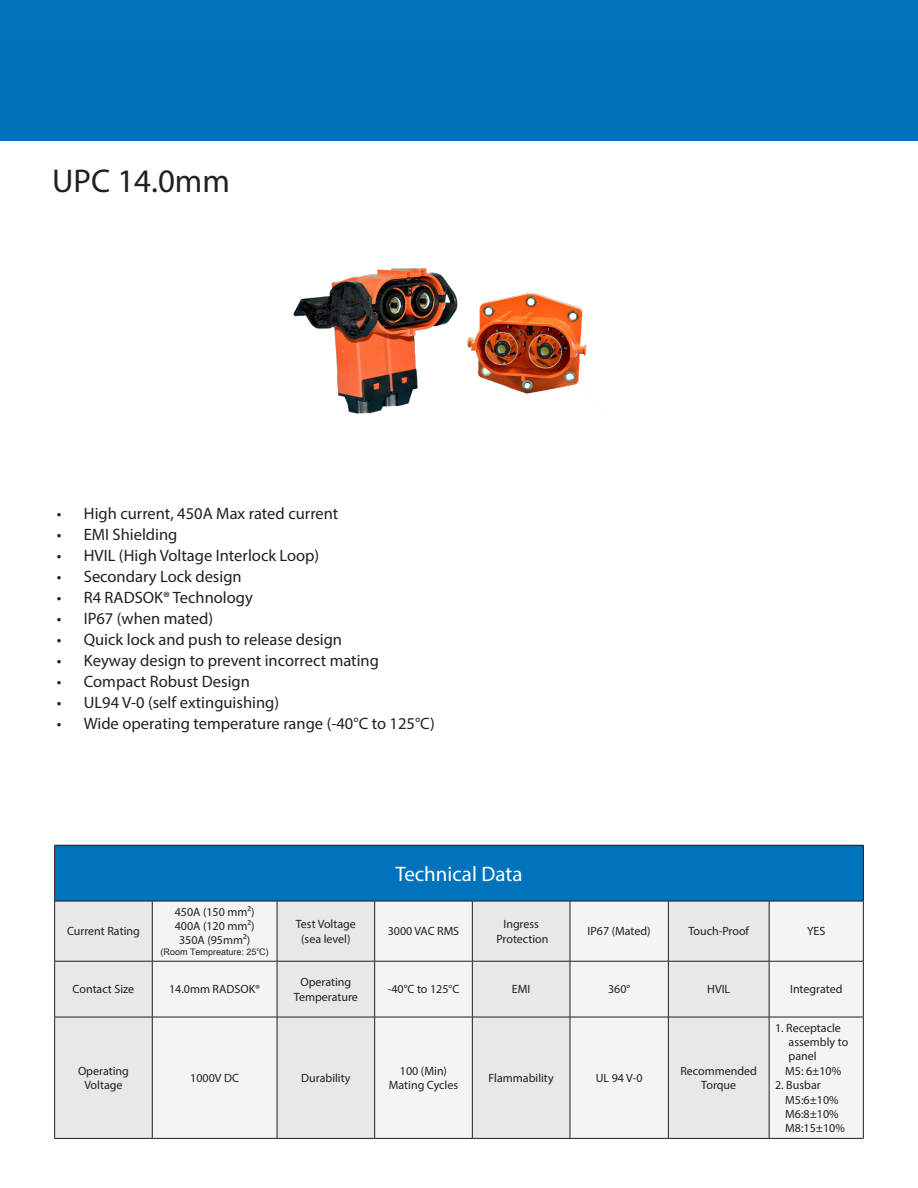
<style>
.page{position:relative;width:918px;height:1188px;background:#fff}
.page>*{position:absolute;margin:0;border:0;box-sizing:border-box;transform-origin:0 0}
.t1{font:33px "Myriad Pro";color:#231f20}
.t2{font:21px "Myriad Pro";color:#fff}
.t3{font:16.5px "Myriad Pro";color:#231f20}
.t4{font:12px/14.4px "Myriad Pro";color:#231f20;text-align:center}
.t5{font:9px "Arial Unicode MS";color:#231f20}
</style>
<div class="page">
<div style="left:0;top:0;width:918px;height:140px;background:#0073bc"></div>
<img style="left:293px;top:268px;width:294px;height:146px">
<div style="left:55px;top:845px;width:808px;height:56px;background:#0073bc"></div>
<div style="left:55px;top:902px;width:97px;height:236px;background:#e9e7e8"></div>
<svg style="left:153px;top:902px;width:710px;height:236px;fill:#f4f4f4"></svg>
<hr style="left:54px;top:901px;width:1px;height:60px;background:#231f20">
<hr style="left:152px;top:901px;width:1px;height:60px;background:#231f20">
<hr style="left:277px;top:901px;width:1px;height:60px;background:#231f20">
<hr style="left:374px;top:901px;width:1px;height:60px;background:#231f20">
<hr style="left:472px;top:901px;width:1px;height:60px;background:#231f20">
<hr style="left:570px;top:901px;width:1px;height:60px;background:#231f20">
<hr style="left:668px;top:901px;width:1px;height:60px;background:#231f20">
<hr style="left:769px;top:901px;width:1px;height:60px;background:#231f20">
<hr style="left:863px;top:901px;width:1px;height:60px;background:#231f20">
<hr style="left:54px;top:961px;width:98px;height:1px;background:#231f20">
<hr style="left:54px;top:961px;width:1px;height:56px;background:#231f20">
<hr style="left:152px;top:961px;width:125px;height:1px;background:#231f20">
<hr style="left:152px;top:961px;width:1px;height:56px;background:#231f20">
<hr style="left:277px;top:961px;width:98px;height:1px;background:#231f20">
<hr style="left:277px;top:961px;width:1px;height:56px;background:#231f20">
<hr style="left:375px;top:961px;width:97px;height:1px;background:#231f20">
<hr style="left:374px;top:961px;width:1px;height:56px;background:#231f20">
<hr style="left:472px;top:961px;width:98px;height:1px;background:#231f20">
<hr style="left:472px;top:961px;width:1px;height:56px;background:#231f20">
<hr style="left:570px;top:961px;width:98px;height:1px;background:#231f20">
<hr style="left:570px;top:961px;width:1px;height:56px;background:#231f20">
<hr style="left:668px;top:961px;width:101px;height:1px;background:#231f20">
<hr style="left:668px;top:961px;width:1px;height:56px;background:#231f20">
<hr style="left:769px;top:961px;width:95px;height:1px;background:#231f20">
<hr style="left:769px;top:961px;width:1px;height:56px;background:#231f20">
<hr style="left:863px;top:961px;width:1px;height:56px;background:#231f20">
<hr style="left:54px;top:1017px;width:98px;height:1px;background:#231f20">
<hr style="left:54px;top:1017px;width:1px;height:121px;background:#231f20">
<hr style="left:152px;top:1017px;width:125px;height:1px;background:#231f20">
<hr style="left:152px;top:1017px;width:1px;height:121px;background:#231f20">
<hr style="left:277px;top:1017px;width:98px;height:1px;background:#231f20">
<hr style="left:277px;top:1017px;width:1px;height:121px;background:#231f20">
<hr style="left:375px;top:1017px;width:97px;height:1px;background:#231f20">
<hr style="left:374px;top:1017px;width:1px;height:121px;background:#231f20">
<hr style="left:472px;top:1017px;width:98px;height:1px;background:#231f20">
<hr style="left:472px;top:1017px;width:1px;height:121px;background:#231f20">
<hr style="left:570px;top:1017px;width:98px;height:1px;background:#231f20">
<hr style="left:570px;top:1017px;width:1px;height:121px;background:#231f20">
<hr style="left:668px;top:1017px;width:101px;height:1px;background:#231f20">
<hr style="left:668px;top:1017px;width:1px;height:121px;background:#231f20">
<hr style="left:769px;top:1017px;width:95px;height:1px;background:#231f20">
<hr style="left:769px;top:1017px;width:1px;height:121px;background:#231f20">
<hr style="left:863px;top:1017px;width:1px;height:121px;background:#231f20">
<hr style="left:54px;top:1138px;width:98px;height:1px;background:#231f20">
<hr style="left:152px;top:1138px;width:125px;height:1px;background:#231f20">
<hr style="left:277px;top:1138px;width:98px;height:1px;background:#231f20">
<hr style="left:375px;top:1138px;width:97px;height:1px;background:#231f20">
<hr style="left:472px;top:1138px;width:98px;height:1px;background:#231f20">
<hr style="left:570px;top:1138px;width:98px;height:1px;background:#231f20">
<hr style="left:668px;top:1138px;width:101px;height:1px;background:#231f20">
<hr style="left:769px;top:1138px;width:95px;height:1px;background:#231f20">
<hr style="left:54px;top:845px;width:98px;height:1px;background:#231f20">
<hr style="left:54px;top:845px;width:1px;height:56px;background:#231f20">
<hr style="left:152px;top:845px;width:125px;height:1px;background:#231f20">
<hr style="left:277px;top:845px;width:98px;height:1px;background:#231f20">
<hr style="left:375px;top:845px;width:97px;height:1px;background:#231f20">
<hr style="left:472px;top:845px;width:98px;height:1px;background:#231f20">
<hr style="left:570px;top:845px;width:98px;height:1px;background:#231f20">
<hr style="left:668px;top:845px;width:101px;height:1px;background:#231f20">
<hr style="left:769px;top:845px;width:95px;height:1px;background:#231f20">
<hr style="left:863px;top:845px;width:1px;height:56px;background:#231f20">
<hr style="left:54px;top:901px;width:98px;height:1px;background:#231f20">
<hr style="left:152px;top:901px;width:125px;height:1px;background:#231f20">
<hr style="left:277px;top:901px;width:98px;height:1px;background:#231f20">
<hr style="left:375px;top:901px;width:97px;height:1px;background:#231f20">
<hr style="left:472px;top:901px;width:98px;height:1px;background:#231f20">
<hr style="left:570px;top:901px;width:98px;height:1px;background:#231f20">
<hr style="left:668px;top:901px;width:101px;height:1px;background:#231f20">
<hr style="left:769px;top:901px;width:95px;height:1px;background:#231f20">
<h1 class="t1" style="left:52px;top:161px;width:179px">UPC 14.0mm</h1>
<h3 class="t3" style="left:57px;top:503px;width:283px">• High current, 450A Max rated current</h3>
<h3 class="t3" style="left:57px;top:524px;width:122px">• EMI Shielding</h3>
<h3 class="t3" style="left:57px;top:545px;width:264px">• HVIL (High Voltage Interlock Loop)</h3>
<h3 class="t3" style="left:57px;top:566px;width:186px">• Secondary Lock design</h3>
<h3 class="t3" style="left:57px;top:587px;width:198px">• R4 RADSOK® Technology</h3>
<h3 class="t3" style="left:57px;top:608px;width:158px">• IP67 (when mated)</h3>
<h3 class="t3" style="left:57px;top:629px;width:287px">• Quick lock and push to release design</h3>
<h3 class="t3" style="left:57px;top:650px;width:324px">• Keyway design to prevent incorrect mating</h3>
<h3 class="t3" style="left:57px;top:671px;width:195px">• Compact Robust Design</h3>
<h3 class="t3" style="left:57px;top:692px;width:224px">• UL94 V-0 (self extinguishing)</h3>
<h3 class="t3" style="left:57px;top:713px;width:380px">• Wide operating temperature range (-40°C to 125°C)</h3>
<p class="t4" style="left:67px;top:924px;width:74px">Current Rating</p>
<p class="t4" style="left:175px;top:904px;width:81px">450A (150 mm²)<br>400A (120 mm²)<br>350A (95mm²)</p>
<p class="t5" style="left:161px;top:946px;width:110px">(Room Tempreature: 25℃)</p>
<h2 class="t2" style="left:395px;top:861px;width:129px">Technical Data</h2>
<p class="t4" style="left:296px;top:917px;width:62px">Test Voltage (sea level)</p>
<p class="t4" style="left:388px;top:924px;width:73px">3000 VAC RMS</p>
<p class="t4" style="left:496px;top:917px;width:54px">Ingress<br>Protection</p>
<p class="t4" style="left:588px;top:924px;width:65px">IP67 (Mated)</p>
<p class="t4" style="left:688px;top:924px;width:62px">Touch-Proof</p>
<p class="t4" style="left:807px;top:924px;width:20px">YES</p>
<p class="t4" style="left:73px;top:982px;width:63px">Contact Size</p>
<p class="t4" style="left:169px;top:982px;width:93px">14.0mm RADSOK®</p>
<p class="t4" style="left:294px;top:975px;width:65px">Operating<br>Temperature</p>
<p class="t4" style="left:388px;top:982px;width:73px">-40°C to 125°C</p>
<p class="t4" style="left:512px;top:982px;width:20px">EMI</p>
<p class="t4" style="left:608px;top:982px;width:24px">360°</p>
<p class="t4" style="left:707px;top:982px;width:25px">HVIL</p>
<p class="t4" style="left:790px;top:982px;width:54px">Integrated</p>
<p class="t4" style="left:78px;top:1063px;width:52px">Operating<br>Voltage</p>
<p class="t4" style="left:190px;top:1071px;width:50px">1000V DC</p>
<p class="t4" style="left:301px;top:1071px;width:51px">Durability</p>
<p class="t4" style="left:389px;top:1063px;width:71px">100 (Min)<br>Mating Cycles</p>
<p class="t4" style="left:489px;top:1071px;width:67px">Flammability</p>
<p class="t4" style="left:596px;top:1071px;width:48px">UL 94 V-0</p>
<p class="t4" style="left:680px;top:1063px;width:78px">Recommended<br>Torque</p>
<p class="t4" style="left:785px;top:1020px;width:64px;text-align:left;text-indent:-10px">1. Receptacle assembly to panel<br>M5: 6±10%</p>
<p class="t4" style="left:785px;top:1078px;width:61px;text-align:left;text-indent:-10px">2. Busbar<br>M5:6±10%<br>M6:8±10%<br>M8:15±10%</p>
</div>
